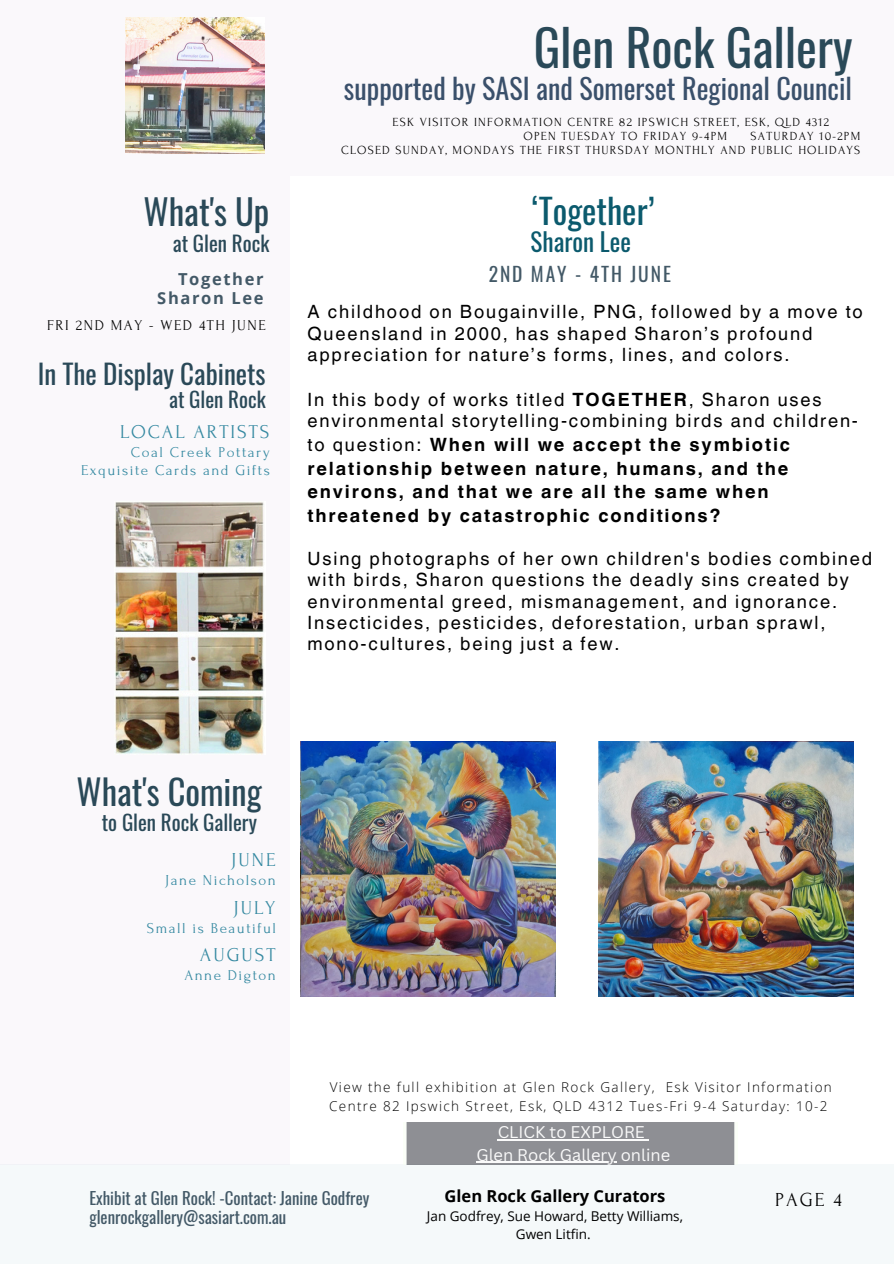
<style>
.page{position:relative;width:894px;height:1264px;background:#fff}
.page>*{position:absolute;margin:0;border:0;box-sizing:border-box;transform-origin:0 0}
.t1{font:49.65px "Oswald";color:#2a4958}
.t2{font:34.65px "Oswald";color:#2a4958}
.t3{font:34.5px "Oswald";color:#2a4958}
.t4{font:34.05px "Oswald";color:#0b5a6d}
.t5{font:28.05px "Oswald";color:#3a506b}
.t6{font:27px "Oswald";color:#2a4958}
.t7{font:25.05px "Oswald";color:#0b5a6d}
.t8{font:21px "Oswald";color:#2a4958}
.t9{font:19.8px "Forum";color:#000}
.t10{font:19.5px "Forum";letter-spacing:.1em;color:#3589a1}
.t11{font:19.5px "Oswald";letter-spacing:.1em;color:#435967}
.t12{font:18.3px/21.5px "Helvetica World";letter-spacing:.1em;color:#000}
.t13{font:700 18.3px/23.7px "Helvetica World";letter-spacing:.1em;color:#000}
.t14{font:16.8px/19.2px "Oswald";color:#435967}
.t15{font:16.5px "Canva Sans";color:#fafafa}
.t16{font:700 16.5px "Open Sans";color:#000}
.t17{font:700 16.5px "Open Sans";letter-spacing:.1em;color:#435967}
.t18{font:15px "Forum";letter-spacing:.1em;color:#3589a1}
.t19{font:15px "Forum";letter-spacing:.1em;color:#000}
.t20{font:300 13.5px/18.8px "Open Sans";letter-spacing:.1em;color:#000}
.t21{font:13.5px/18px "Open Sans";color:#000;text-align:center}
.t22{font:12.3px "Forum";letter-spacing:.1em;color:#000}
.s1{font-weight:700}
.s2{font-weight:400}
</style>
<div class="page">
<div style="left:0;top:1164px;width:893px;height:99px;background:#f5f9fa"></div>
<div style="left:0;top:0;width:893px;height:176px;background:#faf8fb"></div>
<img style="left:125px;top:17px;width:139px;height:137px">
<div style="left:406px;top:1122px;width:329px;height:42px;background:#8e8f94"></div>
<div style="left:0;top:176px;width:289px;height:988px;background:#faf8fb"></div>
<img style="left:115px;top:502px;width:149px;height:252px">
<img style="left:300px;top:741px;width:255px;height:255px">
<img style="left:598px;top:741px;width:254px;height:255px">
<hr style="left:497px;top:1139px;width:147px;height:1px;background:#fafafa">
<hr style="left:476px;top:1161px;width:140px;height:1px;background:#fafafa">
<p class="t1" style="left:533px;top:9px;width:320px">Glen Rock Gallery</p>
<h4 class="t5" style="left:344px;top:66px;width:509px">supported by SASI and Somerset Regional Council</h4>
<p class="t2" style="left:143px;top:185px;width:127px">What's Up</p>
<p class="t8" style="left:173px;top:227px;width:98px">at Glen Rock</p>
<p class="t17" style="left:178px;top:268px;width:87px">Together</p>
<p class="t17" style="left:157px;top:287px;width:108px">Sharon Lee</p>
<h2 class="t19" style="left:47px;top:317px;width:220px">FRI 2ND MAY - WED 4TH JUNE</h2>
<p class="t6" style="left:38px;top:352px;width:229px">In The Display Cabinets</p>
<p class="t8" style="left:169px;top:383px;width:98px">at Glen Rock</p>
<h6 class="t10" style="left:120px;top:421px;width:151px">LOCAL ARTISTS</h6>
<p class="t18" style="left:131px;top:444px;width:140px">Coal Creek Pottary</p>
<p class="t18" style="left:81px;top:462px;width:190px">Exquisite Cards and Gifts</p>
<p class="t22" style="left:392px;top:116px;width:438px">ESK VISITOR INFORMATION CENTRE 82 IPSWICH STREET, ESK, QLD 4312</p>
<h6 class="t22" style="left:523px;top:130px;width:205px">OPEN TUESDAY TO FRIDAY 9-4PM</h6>
<h6 class="t22" style="left:750px;top:130px;width:111px">SATURDAY 10-2PM</h6>
<p class="t22" style="left:341px;top:144px;width:520px">CLOSED SUNDAY, MONDAYS THE FIRST THURSDAY MONTHLY AND PUBLIC HOLIDAYS</p>
<p class="t4" style="left:531px;top:184px;width:124px">‘Together’</p>
<h3 class="t11" style="left:488px;top:258px;width:184px">2ND MAY - 4TH JUNE</h3>
<p class="t7" style="left:530px;top:222px;width:102px">Sharon Lee</p>
<p class="t12" style="left:307px;top:301px;width:556px">A childhood on Bougainville, PNG, followed by a move to<br>Queensland in 2000, has shaped Sharon’s profound appreciation for nature’s forms, lines, and colors.</p>
<p class="t12" style="left:307px;top:389px;width:552px">In this body of works titled <span class="s1">TOGETHER</span>, Sharon uses environmental storytelling-combining birds and children-</p>
<p class="t13" style="left:307px;top:431px;width:484px"><span class="s2">to question:</span> When will we accept the symbiotic relationship between nature, humans, and the environs, and that we are all the same when threatened by catastrophic conditions?</p>
<p class="t12" style="left:307px;top:548px;width:566px">Using photographs of her own children's bodies combined with birds, Sharon questions the deadly sins created by environmental greed, mismanagement, and ignorance.<br>Insecticides, pesticides, deforestation, urban sprawl, mono-cultures, being just a few.</p>
<p class="t3" style="left:77px;top:764px;width:186px">What's Coming</p>
<p class="t8" style="left:102px;top:805px;width:156px">to Glen Rock Gallery</p>
<p class="t10" style="left:231px;top:849px;width:46px">JUNE</p>
<p class="t18" style="left:165px;top:872px;width:112px">Jane Nicholson</p>
<p class="t10" style="left:233px;top:897px;width:43px">JULY</p>
<p class="t18" style="left:147px;top:920px;width:130px">Small is Beautiful</p>
<p class="t10" style="left:200px;top:944px;width:77px">AUGUST</p>
<p class="t18" style="left:184px;top:967px;width:93px">Anne Digton</p>
<p class="t20" style="left:329px;top:1077px;width:504px">View the full exhibition at Glen Rock Gallery, Esk Visitor Information<br>Centre 82 Ipswich Street, Esk, QLD 4312 Tues-Fri 9-4 Saturday: 10-2</p>
<h5 class="t15" style="left:497px;top:1120px;width:149px">CLICK to EXPLORE</h5>
<p class="t15" style="left:476px;top:1142px;width:195px">Glen Rock Gallery online</p>
<p class="t16" style="left:444px;top:1183px;width:222px">Glen Rock Gallery Curators</p>
<p class="t21" style="left:427px;top:1206px;width:257px">Jan Godfrey, Sue Howard, Betty Williams,<br>Gwen Litfin.</p>
<p class="t14" style="left:89px;top:1187px;width:281px">Exhibit at Glen Rock! -Contact: Janine Godfrey glenrockgallery@sasiart.com.au</p>
<p class="t9" style="left:775px;top:1188px;width:68px">PAGE 4</p>
</div>
